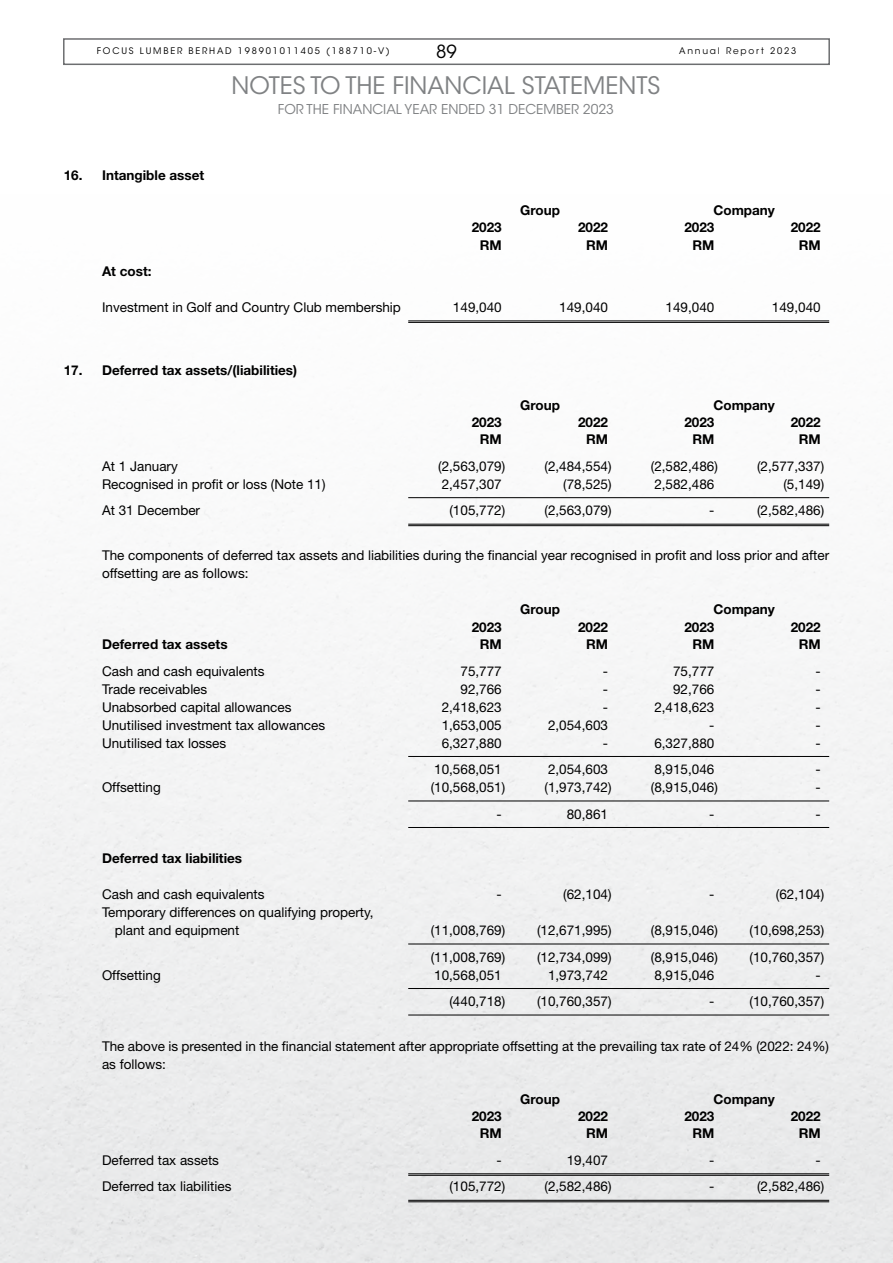
<style>
.page{position:relative;width:893px;height:1263px;background:#fff}
.page>*{position:absolute;margin:0;border:0;box-sizing:border-box;transform-origin:0 0}
.t1{font:24px "ITC Avant Garde Std";color:#808284}
.t2{font:18px "ITC Avant Garde Std";color:#000}
.t3{font:13.5px/18px "Helvetica Neue LT Std";color:#000}
.t4{font:700 13.5px "Helvetica Neue LT Std";color:#000}
.t5{font:13.5px "ITC Avant Garde Std";color:#808284}
.t6{font:9px "ITC Avant Garde Std";letter-spacing:.2em;color:#000}
</style>
<div class="page">
<div style="left:63px;top:38px;width:767px;height:27px;border:2px solid #6d6e70"></div>
<hr style="left:408px;top:320px;width:421px;height:1px;background:#000">
<hr style="left:408px;top:322px;width:421px;height:1px;background:#000">
<hr style="left:408px;top:497px;width:421px;height:1px;background:#000">
<hr style="left:408px;top:524px;width:421px;height:1px;background:#000">
<hr style="left:408px;top:525px;width:421px;height:1px;background:#000">
<hr style="left:408px;top:756px;width:421px;height:1px;background:#000">
<hr style="left:408px;top:800px;width:421px;height:1px;background:#000">
<hr style="left:408px;top:827px;width:421px;height:1px;background:#000">
<hr style="left:408px;top:944px;width:421px;height:1px;background:#000">
<hr style="left:408px;top:988px;width:421px;height:1px;background:#000">
<hr style="left:408px;top:1015px;width:421px;height:1px;background:#000">
<hr style="left:408px;top:1173px;width:421px;height:1px;background:#000">
<hr style="left:408px;top:1175px;width:421px;height:1px;background:#000">
<hr style="left:408px;top:1200px;width:421px;height:1px;background:#000">
<hr style="left:408px;top:1201px;width:421px;height:1px;background:#000">
<h2 class="t2" style="left:436px;top:41px;width:22px">89</h2>
<p class="t6" style="left:97px;top:45px;width:295px">FOCUS LUMBER BERHAD 198901011405 (188710-V)</p>
<p class="t6" style="left:679px;top:45px;width:119px">Annual Report 2023</p>
<p class="t4" style="left:64px;top:167px;width:142px">16. Intangible asset</p>
<h1 class="t1" style="left:232px;top:71px;width:430px">NOTES TO THE FINANCIAL STATEMENTS</h1>
<p class="t5" style="left:278px;top:101px;width:338px">FOR THE FINANCIAL YEAR ENDED 31 DECEMBER 2023</p>
<p class="t4" style="left:520px;top:202px;width:41px">Group</p>
<p class="t4" style="left:713px;top:202px;width:63px">Company</p>
<p class="t4" style="left:472px;top:219px;width:32px">2023</p>
<p class="t4" style="left:578px;top:219px;width:32px">2022</p>
<p class="t4" style="left:684px;top:219px;width:32px">2023</p>
<p class="t4" style="left:791px;top:219px;width:32px">2022</p>
<p class="t4" style="left:480px;top:236px;width:23px">RM</p>
<p class="t4" style="left:586px;top:236px;width:23px">RM</p>
<p class="t4" style="left:692px;top:236px;width:23px">RM</p>
<p class="t4" style="left:799px;top:236px;width:23px">RM</p>
<p class="t4" style="left:102px;top:263px;width:51px">At cost:</p>
<p class="t3" style="left:102px;top:298px;width:300px">Investment in Golf and Country Club membership</p>
<p class="t3" style="left:453px;top:298px;width:50px">149,040</p>
<p class="t3" style="left:559px;top:298px;width:50px">149,040</p>
<p class="t3" style="left:666px;top:298px;width:50px">149,040</p>
<p class="t3" style="left:772px;top:298px;width:50px">149,040</p>
<p class="t4" style="left:64px;top:361px;width:235px">17. Deferred tax assets/(liabilities)</p>
<p class="t4" style="left:520px;top:397px;width:41px">Group</p>
<p class="t4" style="left:713px;top:397px;width:63px">Company</p>
<p class="t4" style="left:472px;top:414px;width:32px">2023</p>
<p class="t4" style="left:578px;top:414px;width:32px">2022</p>
<p class="t4" style="left:684px;top:414px;width:32px">2023</p>
<p class="t4" style="left:791px;top:414px;width:32px">2022</p>
<p class="t4" style="left:480px;top:431px;width:23px">RM</p>
<p class="t4" style="left:586px;top:431px;width:23px">RM</p>
<p class="t4" style="left:692px;top:431px;width:23px">RM</p>
<p class="t4" style="left:799px;top:431px;width:23px">RM</p>
<p class="t3" style="left:102px;top:457px;width:77px">At 1 January</p>
<p class="t3" style="left:438px;top:457px;width:69px">(2,563,079)</p>
<p class="t3" style="left:544px;top:457px;width:69px">(2,484,554)</p>
<p class="t3" style="left:651px;top:457px;width:69px">(2,582,486)</p>
<p class="t3" style="left:757px;top:457px;width:69px">(2,577,337)</p>
<p class="t3" style="left:102px;top:475px;width:225px">Recognised in profit or loss (Note 11)</p>
<p class="t3" style="left:442px;top:475px;width:62px">2,457,307</p>
<p class="t3" style="left:563px;top:475px;width:50px">(78,525)</p>
<p class="t3" style="left:654px;top:475px;width:62px">2,582,486</p>
<p class="t3" style="left:783px;top:475px;width:42px">(5,149)</p>
<p class="t3" style="left:102px;top:501px;width:100px">At 31 December</p>
<p class="t3" style="left:449px;top:501px;width:57px">(105,772)</p>
<p class="t3" style="left:544px;top:501px;width:69px">(2,563,079)</p>
<p class="t3" style="left:709px;top:501px;width:7px">-</p>
<p class="t3" style="left:757px;top:501px;width:69px">(2,582,486)</p>
<p class="t3" style="left:102px;top:546px;width:729px">The components of deferred tax assets and liabilities during the financial year recognised in profit and loss prior and after offsetting are as follows:</p>
<p class="t4" style="left:520px;top:601px;width:41px">Group</p>
<p class="t4" style="left:713px;top:601px;width:63px">Company</p>
<p class="t4" style="left:472px;top:619px;width:32px">2023</p>
<p class="t4" style="left:578px;top:619px;width:32px">2022</p>
<p class="t4" style="left:684px;top:619px;width:32px">2023</p>
<p class="t4" style="left:791px;top:619px;width:32px">2022</p>
<p class="t4" style="left:102px;top:636px;width:127px">Deferred tax assets</p>
<p class="t4" style="left:480px;top:636px;width:23px">RM</p>
<p class="t4" style="left:586px;top:636px;width:23px">RM</p>
<p class="t4" style="left:692px;top:636px;width:23px">RM</p>
<p class="t4" style="left:799px;top:636px;width:23px">RM</p>
<p class="t3" style="left:102px;top:662px;width:164px">Cash and cash equivalents</p>
<p class="t3" style="left:460px;top:662px;width:43px">75,777</p>
<p class="t3" style="left:603px;top:662px;width:7px">-</p>
<p class="t3" style="left:673px;top:662px;width:43px">75,777</p>
<p class="t3" style="left:815px;top:662px;width:7px">-</p>
<p class="t3" style="left:102px;top:680px;width:107px">Trade receivables</p>
<p class="t3" style="left:460px;top:680px;width:43px">92,766</p>
<p class="t3" style="left:603px;top:680px;width:7px">-</p>
<p class="t3" style="left:673px;top:680px;width:43px">92,766</p>
<p class="t3" style="left:815px;top:680px;width:7px">-</p>
<p class="t3" style="left:102px;top:698px;width:191px">Unabsorbed capital allowances</p>
<p class="t3" style="left:442px;top:698px;width:62px">2,418,623</p>
<p class="t3" style="left:603px;top:698px;width:7px">-</p>
<p class="t3" style="left:654px;top:698px;width:62px">2,418,623</p>
<p class="t3" style="left:815px;top:698px;width:7px">-</p>
<p class="t3" style="left:102px;top:715px;width:225px">Unutilised investment tax allowances</p>
<p class="t3" style="left:442px;top:715px;width:62px">1,653,005</p>
<p class="t3" style="left:548px;top:715px;width:62px">2,054,603</p>
<p class="t3" style="left:709px;top:715px;width:7px">-</p>
<p class="t3" style="left:815px;top:715px;width:7px">-</p>
<p class="t3" style="left:102px;top:733px;width:126px">Unutilised tax losses</p>
<p class="t3" style="left:442px;top:733px;width:62px">6,327,880</p>
<p class="t3" style="left:603px;top:733px;width:7px">-</p>
<p class="t3" style="left:654px;top:733px;width:62px">6,327,880</p>
<p class="t3" style="left:815px;top:733px;width:7px">-</p>
<p class="t3" style="left:434px;top:760px;width:69px">10,568,051</p>
<p class="t3" style="left:548px;top:760px;width:62px">2,054,603</p>
<p class="t3" style="left:654px;top:760px;width:62px">8,915,046</p>
<p class="t3" style="left:815px;top:760px;width:7px">-</p>
<p class="t3" style="left:102px;top:778px;width:60px">Offsetting</p>
<p class="t3" style="left:431px;top:778px;width:76px">(10,568,051)</p>
<p class="t3" style="left:544px;top:778px;width:69px">(1,973,742)</p>
<p class="t3" style="left:651px;top:778px;width:69px">(8,915,046)</p>
<p class="t3" style="left:815px;top:778px;width:7px">-</p>
<p class="t3" style="left:496px;top:804px;width:7px">-</p>
<p class="t3" style="left:567px;top:804px;width:43px">80,861</p>
<p class="t3" style="left:709px;top:804px;width:7px">-</p>
<p class="t3" style="left:815px;top:804px;width:7px">-</p>
<p class="t4" style="left:102px;top:850px;width:142px">Deferred tax liabilities</p>
<p class="t3" style="left:102px;top:885px;width:164px">Cash and cash equivalents</p>
<p class="t3" style="left:496px;top:885px;width:7px">-</p>
<p class="t3" style="left:563px;top:885px;width:50px">(62,104)</p>
<p class="t3" style="left:709px;top:885px;width:7px">-</p>
<p class="t3" style="left:776px;top:885px;width:50px">(62,104)</p>
<p class="t3" style="left:115px;top:903px;width:260px;text-indent:-13px">Temporary differences on qualifying property, plant and equipment</p>
<p class="t3" style="left:431px;top:921px;width:76px">(11,008,769)</p>
<p class="t3" style="left:537px;top:921px;width:76px">(12,671,995)</p>
<p class="t3" style="left:651px;top:921px;width:69px">(8,915,046)</p>
<p class="t3" style="left:750px;top:921px;width:76px">(10,698,253)</p>
<p class="t3" style="left:431px;top:947px;width:76px">(11,008,769)</p>
<p class="t3" style="left:537px;top:947px;width:76px">(12,734,099)</p>
<p class="t3" style="left:651px;top:947px;width:69px">(8,915,046)</p>
<p class="t3" style="left:750px;top:947px;width:76px">(10,760,357)</p>
<p class="t3" style="left:102px;top:965px;width:60px">Offsetting</p>
<p class="t3" style="left:434px;top:965px;width:69px">10,568,051</p>
<p class="t3" style="left:548px;top:965px;width:62px">1,973,742</p>
<p class="t3" style="left:654px;top:965px;width:62px">8,915,046</p>
<p class="t3" style="left:815px;top:965px;width:7px">-</p>
<p class="t3" style="left:449px;top:992px;width:57px">(440,718)</p>
<p class="t3" style="left:537px;top:992px;width:76px">(10,760,357)</p>
<p class="t3" style="left:709px;top:992px;width:7px">-</p>
<p class="t3" style="left:750px;top:992px;width:76px">(10,760,357)</p>
<p class="t3" style="left:102px;top:1036px;width:729px">The above is presented in the financial statement after appropriate offsetting at the prevailing tax rate of 24% (2022: 24%) as follows:</p>
<p class="t4" style="left:520px;top:1091px;width:41px">Group</p>
<p class="t4" style="left:713px;top:1091px;width:63px">Company</p>
<p class="t4" style="left:472px;top:1108px;width:32px">2023</p>
<p class="t4" style="left:578px;top:1108px;width:32px">2022</p>
<p class="t4" style="left:684px;top:1108px;width:32px">2023</p>
<p class="t4" style="left:791px;top:1108px;width:32px">2022</p>
<p class="t4" style="left:480px;top:1125px;width:23px">RM</p>
<p class="t4" style="left:586px;top:1125px;width:23px">RM</p>
<p class="t4" style="left:692px;top:1125px;width:23px">RM</p>
<p class="t4" style="left:799px;top:1125px;width:23px">RM</p>
<p class="t3" style="left:102px;top:1151px;width:119px">Deferred tax assets</p>
<p class="t3" style="left:496px;top:1151px;width:7px">-</p>
<p class="t3" style="left:567px;top:1151px;width:43px">19,407</p>
<p class="t3" style="left:709px;top:1151px;width:7px">-</p>
<p class="t3" style="left:815px;top:1151px;width:7px">-</p>
<p class="t3" style="left:102px;top:1177px;width:131px">Deferred tax liabilities</p>
<p class="t3" style="left:449px;top:1177px;width:57px">(105,772)</p>
<p class="t3" style="left:544px;top:1177px;width:69px">(2,582,486)</p>
<p class="t3" style="left:709px;top:1177px;width:7px">-</p>
<p class="t3" style="left:757px;top:1177px;width:69px">(2,582,486)</p>
</div>
